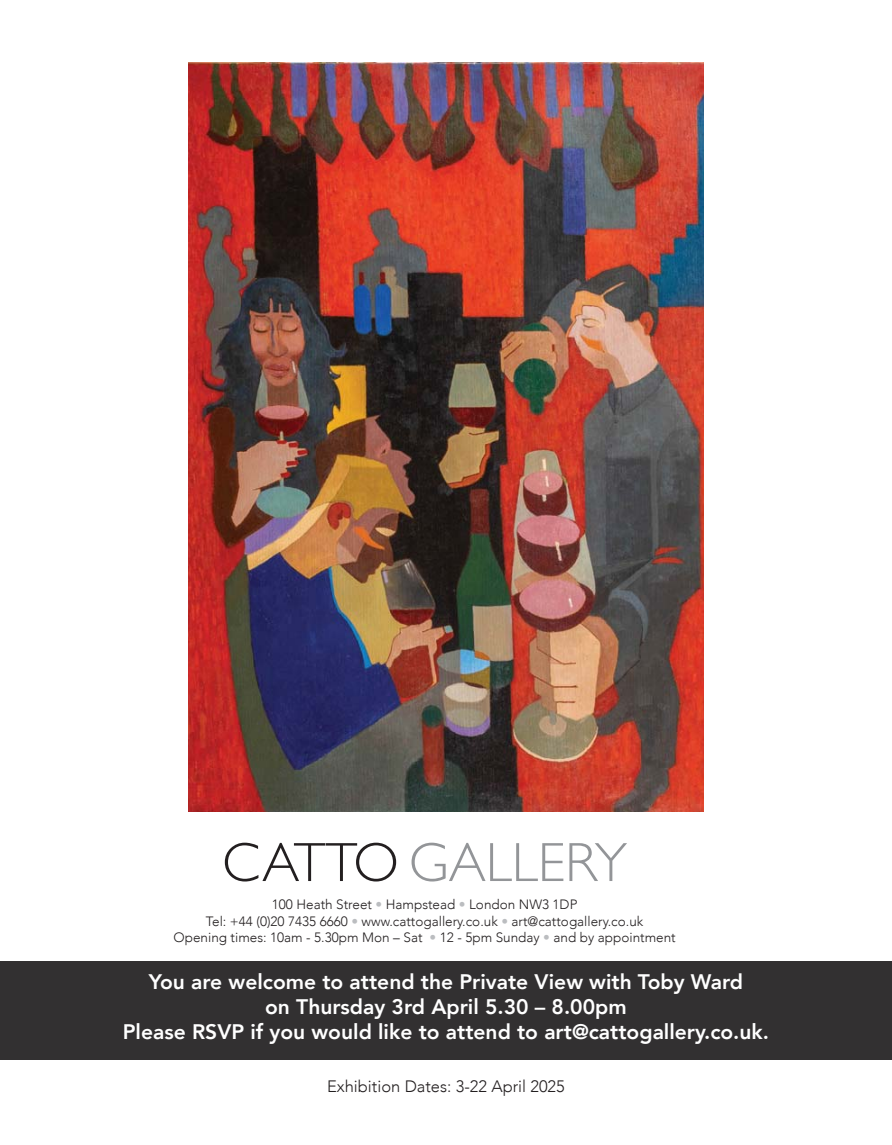
<style>
.page{position:relative;width:892px;height:1145px;background:#fff}
.page>*{position:absolute;margin:0;border:0;box-sizing:border-box;transform-origin:0 0}
.t1{font:300 55.5px "Gill Sans";color:#939598}
.t2{font:800 21px/25.2px "Avenir";color:#fff;text-align:center}
.t3{font:300 16.5px "Avenir";color:#231f20}
.t4{font:300 13.5px/16.2px "Avenir";color:#231f20;text-align:center}
.s1{color:#231f20}
.s2{color:#bbbdc0}
</style>
<div class="page">
<div style="left:0;top:961px;width:891px;height:98px;background:#323031"></div>
<img style="left:188px;top:62px;width:515px;height:749px">
<h1 class="t1" style="left:222px;top:831px;width:406px"><span class="s1">CATTO</span> GALLERY</h1>
<p class="t4" style="left:173px;top:897px;width:503px">100 Heath Street <span class="s2">•</span> Hampstead <span class="s2">•</span> London NW3 1DP<br>Tel: +44 (0)20 7435 6660 <span class="s2">•</span> www.cattogallery.co.uk <span class="s2">•</span> art@cattogallery.co.uk<br>Opening times: 10am - 5.30pm Mon – Sat <span class="s2">•</span> 12 - 5pm Sunday <span class="s2">•</span> and by appointment</p>
<h2 class="t2" style="left:123px;top:969px;width:647px">You are welcome to attend the Private View with Toby Ward<br>on Thursday 3rd April 5.30 – 8.00pm<br>Please RSVP if you would like to attend to art@cattogallery.co.uk.</h2>
<p class="t3" style="left:327px;top:1076px;width:239px">Exhibition Dates: 3-22 April 2025</p>
</div>
